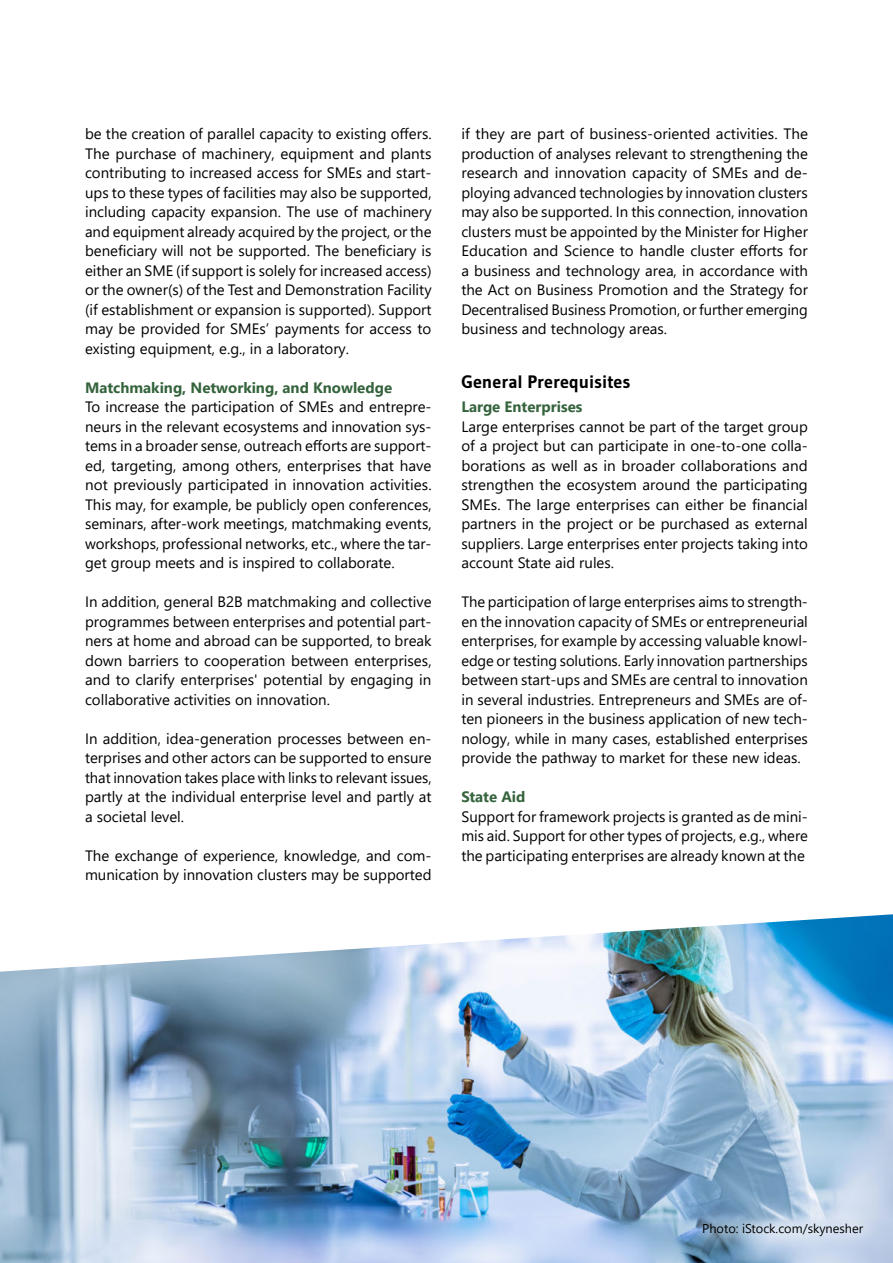
<style>
.page{position:relative;width:893px;height:1263px;background:#fff}
.page>*{position:absolute;margin:0;border:0;box-sizing:border-box;transform-origin:0 0}
.t1{font:700 18px "Gudea";color:#000}
.t2{font:15px/19.5px "Segoe UI";color:#000;text-align:justify}
.t3{font:15px/19.5px "Segoe UI2";color:#000;text-align:justify}
.t4{font:700 15px "Segoe UI";color:#34633c}
.t5{font:12.75px "Segoe UI";color:#000}
.s1{font-family:"Segoe UI"}
.s2{font-family:"Segoe UI2"}
</style>
<div class="page">
<img style="left:0;top:914px;width:893px;height:349px">
<div style="left:684px;top:1204px;width:198px;height:51px;background:#fff;opacity:.43"></div>
<p class="t3" style="left:85px;top:123px;width:348px">be the creation of parallel capacity to existing offers.<br><span class="s1">The purchase of machinery, equipment and plants contributing to increased access for SMEs and start&shy;ups to these types of facilities may also be supported, </span>including capacity expansion. The use of machinery and equipment already acquired by the project, or the beneficiary will not be supported. The beneficiary is <span class="s1">either an SME (if support is solely for increased access) or the owner(s) of the Test and Demonstration Facility </span>(if establishment or expansion is supported). Support may be provided for SMEs’ payments for access to existing equipment, e.g., in a laboratory.</p>
<h4 class="t4" style="left:85px;top:373px;width:309px">Matchmaking, Networking, and Knowledge</h4>
<p class="t2" style="left:85px;top:396px;width:348px">To increase the participation of SMEs and entrepre&shy;neurs in the relevant ecosystems and innovation sys&shy;<span class="s2">tems in a broader sense, outreach efforts are support&shy;</span>ed, targeting, among others, enterprises that have not previously participated in innovation activities.<br><span class="s2">This may, for example, be publicly open conferences, </span>seminars, after-work meetings, matchmaking events, workshops, professional networks, etc., where the tar&shy;get group meets and is inspired to collaborate.</p>
<p class="t2" style="left:85px;top:591px;width:348px">In addition, general B2B matchmaking and collective programmes between enterprises and potential part&shy;ners at home and abroad can be supported, to break down barriers to cooperation between enterprises, and to clarify enterprises' potential by engaging in collaborative activities on innovation.</p>
<p class="t2" style="left:85px;top:727px;width:348px">In addition, idea-generation processes between en&shy;terprises and other actors can be supported to ensure that innovation takes place with links to relevant issues, partly at the individual enterprise level and partly at a societal level.</p>
<p class="t2" style="left:85px;top:844px;width:348px"><span class="s2">The exchange of experience, knowledge, and com&shy;</span>munication by innovation clusters may be supported</p>
<p class="t2" style="left:461px;top:123px;width:348px">if they are part of business-oriented activities. The production of analyses relevant to strengthening the research and innovation capacity of SMEs and de&shy;ploying advanced technologies by innovation clusters may also be supported. In this connection, innovation <span class="s2">clusters must be appointed by the Minister for Higher Education and Science to handle cluster efforts for </span>a business and technology area, in accordance with the Act on Business Promotion and the Strategy for Decentralised Business Promotion, or further emerging business and technology areas.</p>
<h3 class="t1" style="left:461px;top:371px;width:171px">General Prerequisites</h3>
<h4 class="t4" style="left:461px;top:393px;width:123px">Large Enterprises</h4>
<p class="t3" style="left:461px;top:415px;width:348px"><span class="s1">Large enterprises cannot be part of the target group </span>of a project but can participate in one-to-one colla&shy;<span class="s1">borations as well as in broader collaborations and strengthen the ecosystem around the participating </span>SMEs. The large enterprises can either be financial partners in the project or be purchased as external suppliers. Large enterprises enter projects taking into <span class="s1">account State aid rules.</span></p>
<p class="t2" style="left:461px;top:591px;width:348px">The participation of large enterprises aims to strength&shy;en the innovation capacity of SMEs or entrepreneurial <span class="s2">enterprises, for example by accessing valuable knowl&shy;</span>edge or testing solutions. Early innovation partnerships between start-ups and SMEs are central to innovation in several industries. Entrepreneurs and SMEs are of&shy;ten pioneers in the business application of new tech&shy;nology, while in many cases, established enterprises provide the pathway to market for these new ideas.</p>
<h4 class="t4" style="left:461px;top:783px;width:66px">State Aid</h4>
<p class="t3" style="left:461px;top:805px;width:348px">Support for framework projects is granted as de mini&shy;mis aid. Support for other types of projects, e.g., where <span class="s1">the participating enterprises are already known at the</span></p>
<p class="t5" style="left:702px;top:1217px;width:162px">Photo: iStock.com/skynesher</p>
</div>
